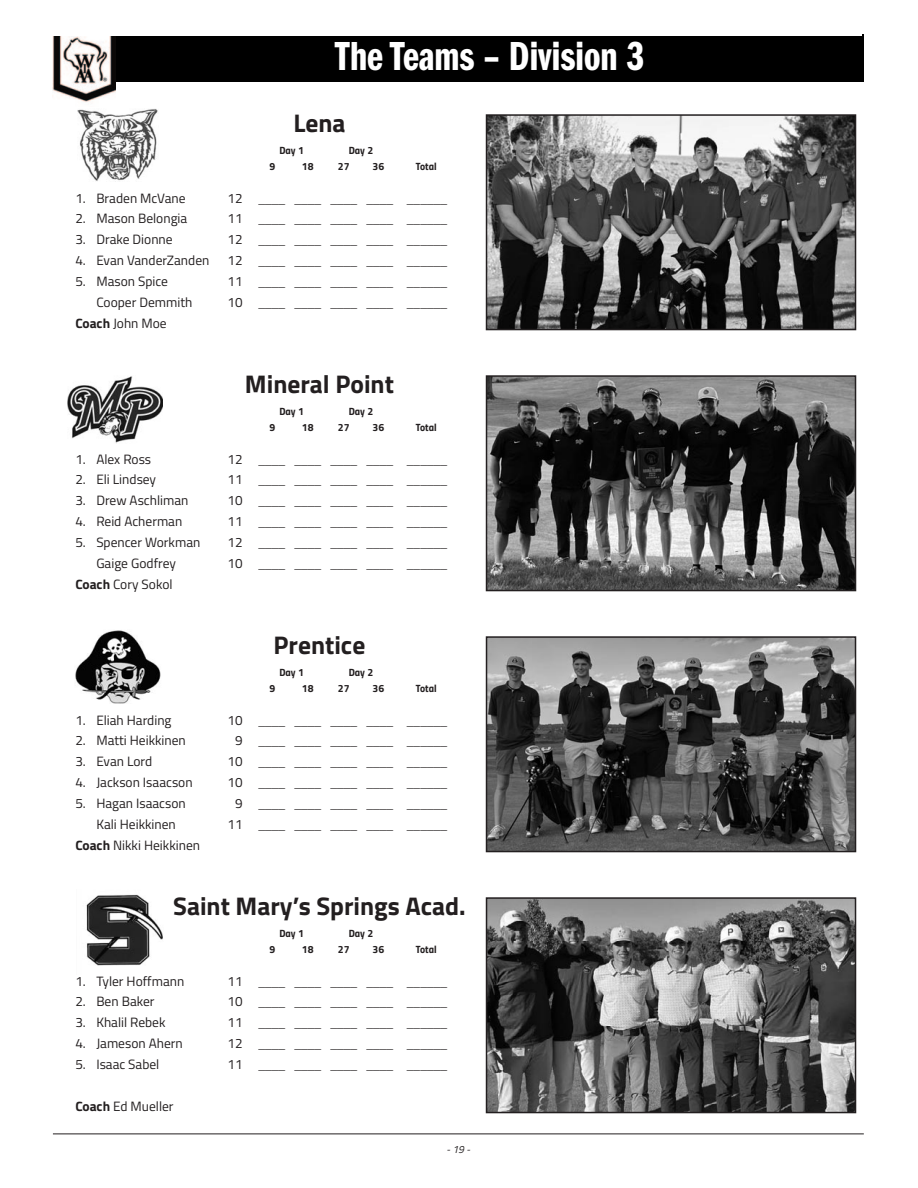
<style>
.page{position:relative;width:918px;height:1188px;background:#fff}
.page>*{position:absolute;margin:0;border:0;box-sizing:border-box;transform-origin:0 0}
.t1{font:42px "Franklin Gothic Demi Cmpr";color:#fff}
.t2{font:700 25.5px "Titillium";color:#231f20}
.t3{font:300 13.5px "Helvetica";color:#231f20}
.t4{font:13.5px "Titillium";color:#231f20}
.t5{font:10.5px "Titillium Bold Upright";color:#231f20}
.t6{font:italic 10.5px "Titillium";color:#231f20}
.s1{font-family:"Titillium";font-weight:400}
.s2{font-weight:700}
</style>
<div class="page">
<hr style="left:53px;top:1134px;width:811px;height:1px;background:#231f20">
<div style="left:113px;top:34px;width:751px;height:48px;background:#000"></div>
<img style="left:53px;top:35px;width:63px;height:67px">
<div style="left:49px;top:24px;width:813px;height:11px;background:#fff"></div>
<img style="left:489px;top:117px;width:364px;height:210px">
<div style="left:486px;top:114px;width:370px;height:216px;border:2px solid #231f20"></div>
<img style="left:78px;top:109px;width:80px;height:73px">
<img style="left:489px;top:378px;width:364px;height:210px">
<div style="left:486px;top:375px;width:370px;height:216px;border:2px solid #231f20"></div>
<img style="left:68px;top:376px;width:94px;height:67px">
<img style="left:489px;top:639px;width:364px;height:210px">
<div style="left:486px;top:636px;width:370px;height:216px;border:2px solid #231f20"></div>
<img style="left:75px;top:630px;width:86px;height:73px">
<img style="left:489px;top:900px;width:364px;height:210px">
<div style="left:486px;top:897px;width:370px;height:216px;border:2px solid #231f20"></div>
<img style="left:86px;top:894px;width:77px;height:72px">
<p class="t1" style="left:335px;top:42px;width:311px">The Teams – Division 3</p>
<p class="t2" style="left:293px;top:114px;width:54px">Lena</p>
<p class="t5" style="left:279px;top:142px;width:26px">Day 1</p>
<p class="t5" style="left:349px;top:142px;width:26px">Day 2</p>
<p class="t5" style="left:269px;top:158px;width:7px">9</p>
<p class="t5" style="left:302px;top:158px;width:13px">18</p>
<p class="t5" style="left:338px;top:158px;width:13px">27</p>
<p class="t5" style="left:372px;top:158px;width:13px">36</p>
<p class="t5" style="left:416px;top:158px;width:22px">Total</p>
<p class="t4" style="left:75px;top:193px;width:112px">1. Braden McVane</p>
<p class="t3" style="left:228px;top:192px;width:221px"><span class="s1">12</span> ____ ____ ____ ____ ______</p>
<p class="t4" style="left:75px;top:214px;width:114px">2. Mason Belongia</p>
<p class="t3" style="left:228px;top:213px;width:221px"><span class="s1">11</span> ____ ____ ____ ____ ______</p>
<p class="t4" style="left:75px;top:235px;width:99px">3. Drake Dionne</p>
<p class="t3" style="left:228px;top:234px;width:221px"><span class="s1">12</span> ____ ____ ____ ____ ______</p>
<p class="t4" style="left:75px;top:255px;width:136px">4. Evan VanderZanden</p>
<p class="t3" style="left:228px;top:255px;width:221px"><span class="s1">12</span> ____ ____ ____ ____ ______</p>
<p class="t4" style="left:75px;top:276px;width:94px">5. Mason Spice</p>
<p class="t3" style="left:228px;top:276px;width:221px"><span class="s1">11</span> ____ ____ ____ ____ ______</p>
<p class="t4" style="left:96px;top:297px;width:98px">Cooper Demmith</p>
<p class="t3" style="left:228px;top:296px;width:221px"><span class="s1">10</span> ____ ____ ____ ____ ______</p>
<p class="t4" style="left:75px;top:318px;width:93px"><span class="s2">Coach</span> John Moe</p>
<p class="t2" style="left:245px;top:375px;width:151px">Mineral Point</p>
<p class="t5" style="left:279px;top:403px;width:26px">Day 1</p>
<p class="t5" style="left:349px;top:403px;width:26px">Day 2</p>
<p class="t5" style="left:269px;top:419px;width:7px">9</p>
<p class="t5" style="left:302px;top:419px;width:13px">18</p>
<p class="t5" style="left:338px;top:419px;width:13px">27</p>
<p class="t5" style="left:372px;top:419px;width:13px">36</p>
<p class="t5" style="left:416px;top:419px;width:22px">Total</p>
<p class="t4" style="left:75px;top:454px;width:77px">1. Alex Ross</p>
<p class="t3" style="left:228px;top:453px;width:221px"><span class="s1">12</span> ____ ____ ____ ____ ______</p>
<p class="t4" style="left:75px;top:475px;width:82px">2. Eli Lindsey</p>
<p class="t3" style="left:228px;top:474px;width:221px"><span class="s1">11</span> ____ ____ ____ ____ ______</p>
<p class="t4" style="left:75px;top:496px;width:115px">3. Drew Aschliman</p>
<p class="t3" style="left:228px;top:495px;width:221px"><span class="s1">10</span> ____ ____ ____ ____ ______</p>
<p class="t4" style="left:75px;top:516px;width:108px">4. Reid Acherman</p>
<p class="t3" style="left:228px;top:516px;width:221px"><span class="s1">11</span> ____ ____ ____ ____ ______</p>
<p class="t4" style="left:75px;top:537px;width:127px">5. Spencer Workman</p>
<p class="t3" style="left:228px;top:537px;width:221px"><span class="s1">12</span> ____ ____ ____ ____ ______</p>
<p class="t4" style="left:96px;top:558px;width:81px">Gaige Godfrey</p>
<p class="t3" style="left:228px;top:557px;width:221px"><span class="s1">10</span> ____ ____ ____ ____ ______</p>
<p class="t4" style="left:75px;top:579px;width:99px"><span class="s2">Coach</span> Cory Sokol</p>
<p class="t2" style="left:274px;top:636px;width:93px">Prentice</p>
<p class="t5" style="left:279px;top:664px;width:26px">Day 1</p>
<p class="t5" style="left:349px;top:664px;width:26px">Day 2</p>
<p class="t5" style="left:269px;top:680px;width:7px">9</p>
<p class="t5" style="left:302px;top:680px;width:13px">18</p>
<p class="t5" style="left:338px;top:680px;width:13px">27</p>
<p class="t5" style="left:372px;top:680px;width:13px">36</p>
<p class="t5" style="left:416px;top:680px;width:22px">Total</p>
<p class="t4" style="left:75px;top:715px;width:98px">1. Eliah Harding</p>
<p class="t3" style="left:228px;top:714px;width:221px"><span class="s1">10</span> ____ ____ ____ ____ ______</p>
<p class="t4" style="left:75px;top:736px;width:112px">2. Matti Heikkinen</p>
<p class="t3" style="left:235px;top:735px;width:214px"><span class="s1">9</span> ____ ____ ____ ____ ______</p>
<p class="t4" style="left:75px;top:757px;width:78px">3. Evan Lord</p>
<p class="t3" style="left:228px;top:756px;width:221px"><span class="s1">10</span> ____ ____ ____ ____ ______</p>
<p class="t4" style="left:75px;top:777px;width:119px">4. Jackson Isaacson</p>
<p class="t3" style="left:228px;top:777px;width:221px"><span class="s1">10</span> ____ ____ ____ ____ ______</p>
<p class="t4" style="left:75px;top:798px;width:112px">5. Hagan Isaacson</p>
<p class="t3" style="left:235px;top:798px;width:214px"><span class="s1">9</span> ____ ____ ____ ____ ______</p>
<p class="t4" style="left:96px;top:819px;width:81px">Kali Heikkinen</p>
<p class="t3" style="left:228px;top:818px;width:221px"><span class="s1">11</span> ____ ____ ____ ____ ______</p>
<p class="t4" style="left:75px;top:840px;width:126px"><span class="s2">Coach</span> Nikki Heikkinen</p>
<p class="t2" style="left:173px;top:897px;width:294px">Saint Mary’s Springs Acad.</p>
<p class="t5" style="left:279px;top:925px;width:26px">Day 1</p>
<p class="t5" style="left:349px;top:925px;width:26px">Day 2</p>
<p class="t5" style="left:269px;top:941px;width:7px">9</p>
<p class="t5" style="left:302px;top:941px;width:13px">18</p>
<p class="t5" style="left:338px;top:941px;width:13px">27</p>
<p class="t5" style="left:372px;top:941px;width:13px">36</p>
<p class="t5" style="left:416px;top:941px;width:22px">Total</p>
<p class="t4" style="left:75px;top:976px;width:110px">1. Tyler Hoffmann</p>
<p class="t3" style="left:228px;top:975px;width:221px"><span class="s1">11</span> ____ ____ ____ ____ ______</p>
<p class="t4" style="left:75px;top:997px;width:81px">2. Ben Baker</p>
<p class="t3" style="left:228px;top:996px;width:221px"><span class="s1">10</span> ____ ____ ____ ____ ______</p>
<p class="t4" style="left:75px;top:1018px;width:92px">3. Khalil Rebek</p>
<p class="t3" style="left:228px;top:1017px;width:221px"><span class="s1">11</span> ____ ____ ____ ____ ______</p>
<p class="t4" style="left:75px;top:1038px;width:109px">4. Jameson Ahern</p>
<p class="t3" style="left:228px;top:1038px;width:221px"><span class="s1">12</span> ____ ____ ____ ____ ______</p>
<p class="t4" style="left:75px;top:1059px;width:86px">5. Isaac Sabel</p>
<p class="t3" style="left:228px;top:1059px;width:221px"><span class="s1">11</span> ____ ____ ____ ____ ______</p>
<p class="t4" style="left:75px;top:1101px;width:100px"><span class="s2">Coach</span> Ed Mueller</p>
<p class="t6" style="left:447px;top:1142px;width:25px">- 19 -</p>
</div>
